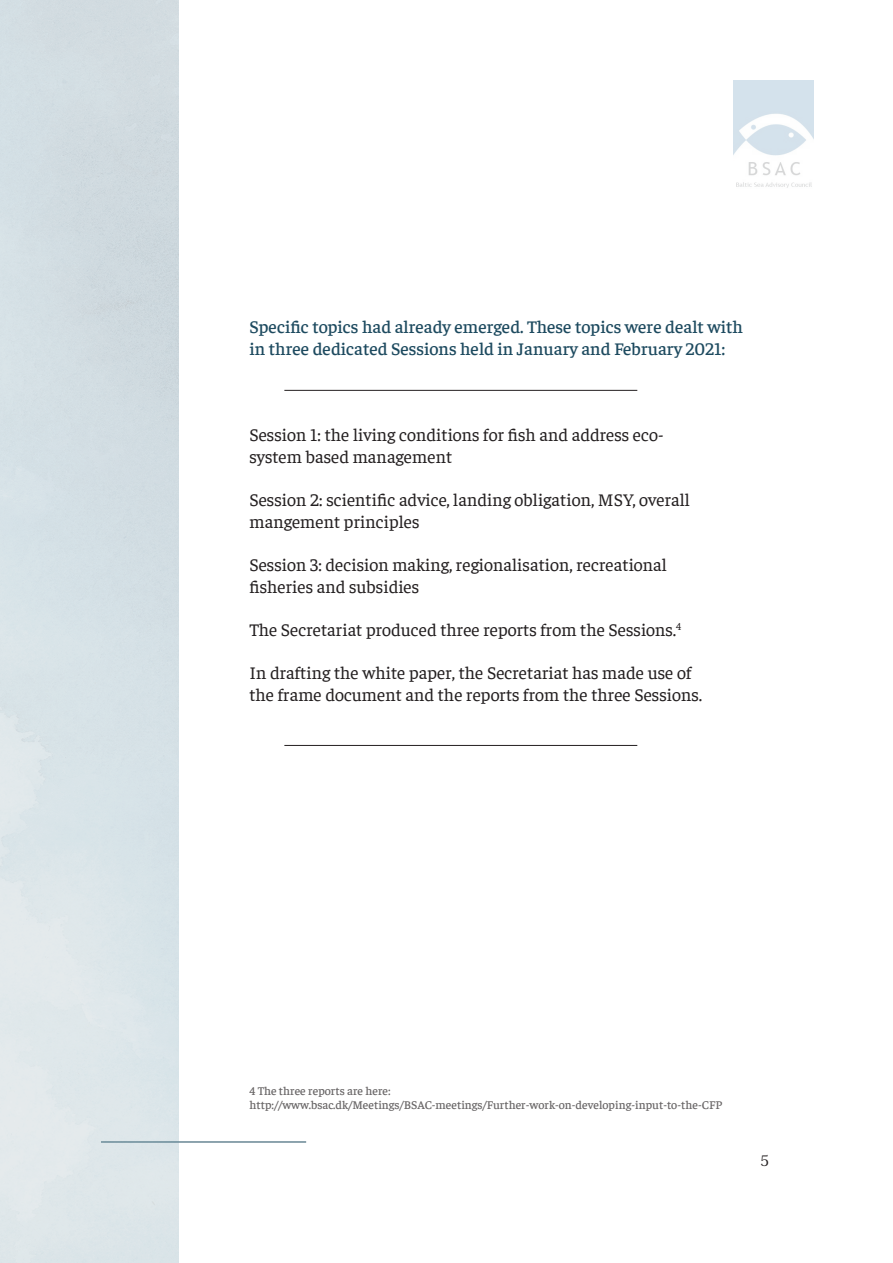
<style>
.page{position:relative;width:893px;height:1263px;background:#fff}
.page>*{position:absolute;margin:0;border:0;box-sizing:border-box;transform-origin:0 0}
.t1{font:18px/21.6px "Faustina";color:#231f20}
.t2{font:500 18px/21.6px "Faustina";color:#1d4a5f}
.t3{font:15px "Taviraj";color:#231f20}
.t4{font:500 12px/14.4px "Faustina";color:#231f20}
</style>
<div class="page">
<hr style="left:101px;top:1141px;width:205px;height:1px;background:#1d4a5f">
<img style="left:733px;top:81px;width:80px;height:107px">
<hr style="left:284px;top:390px;width:353px;height:1px;background:#231f20">
<hr style="left:284px;top:745px;width:353px;height:1px;background:#231f20">
<div style="left:0;top:0;width:179px;height:1263px;background:linear-gradient(to right,#dbe4e8,#d3dee3)"></div>
<p class="t2" style="left:249px;top:315px;width:495px">Specific topics had already emerged. These topics were dealt with in three dedicated Sessions held in January and February 2021:</p>
<p class="t1" style="left:249px;top:423px;width:416px">Session 1: the living conditions for fish and address eco&shy;system based management</p>
<p class="t1" style="left:249px;top:488px;width:442px">Session 2: scientific advice, landing obligation, MSY, overall mangement principles</p>
<p class="t1" style="left:249px;top:553px;width:419px">Session 3: decision making, regionalisation, recreational fisheries and subsidies</p>
<p class="t1" style="left:249px;top:618px;width:433px">The Secretariat produced three reports from the Sessions.<sup>4</sup></p>
<p class="t1" style="left:249px;top:661px;width:454px">In drafting the white paper, the Secretariat has made use of the frame document and the reports from the three Sessions.</p>
<p class="t4" style="left:249px;top:1083px;width:474px">4 The three reports are here: http://www.bsac.dk/Meetings/BSAC-meetings/Further-work-on-developing-input-to-the-CFP</p>
<p class="t3" style="left:760px;top:1149px;width:10px">5</p>
</div>
